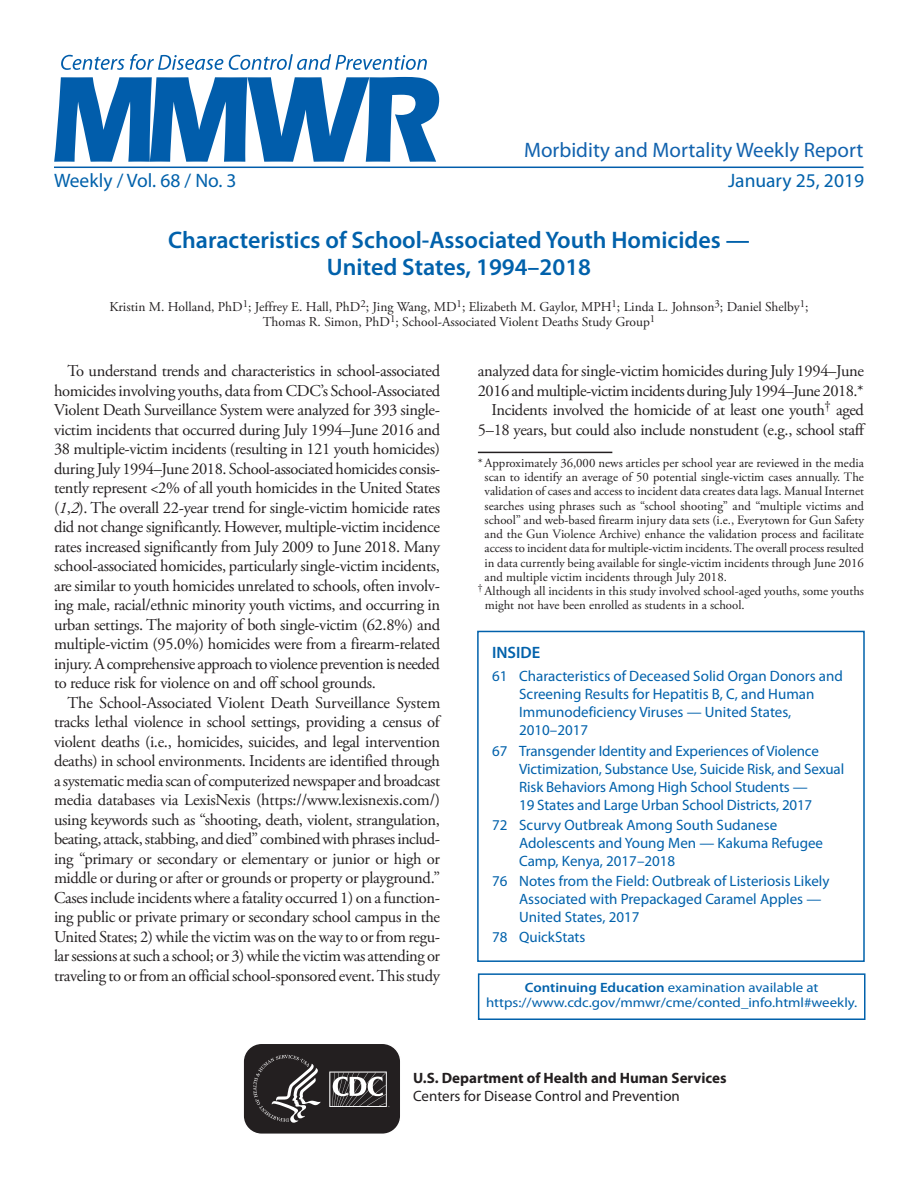
<style>
.page{position:relative;width:918px;height:1188px;background:#fff}
.page>*{position:absolute;margin:0;border:0;box-sizing:border-box;transform-origin:0 0}
.Report_Title{font:600 24px/27px "Myriad Pro";color:#0161ab;text-align:center}
.t1{font:21px "Myriad Pro";color:#1162ae}
.t2{font:19.5px "Myriad Pro";color:#0161ab}
.Paragraph{font:16.5px/19.5px "Adobe Garamond Pro";letter-spacing:-.02em;color:#231f20;text-align:justify}
.inside{font:600 16.5px "Myriad Pro";color:#0161ab}
.t3{font:15px/18px "Myriad Pro";color:#0161ab}
.t4{font:700 15px/18px "Myriad Pro";color:#231f20}
.Author_Names{font:13.5px/15px "Adobe Garamond Pro";color:#231f20;text-align:center}
.ce_callout_box{font:13.5px/15px "Myriad Pro";color:#0161ab;text-align:center;scale:1.1 1}
.Footnote{font:12.75px/14.2px "Adobe Garamond Pro";color:#231f20;text-align:justify}
.footnote_no_rule_tex{font:12.75px/14.2px "Adobe Garamond Pro";color:#231f20}
.s1{font-style:italic}
.s2{font-weight:600}
.s3{font-weight:400}
</style>
<div class="page">
<hr style="left:54px;top:167px;width:810px;height:1px;background:#015dab">
<svg style="left:54px;top:77px;width:385px;height:85px"></svg>
<svg style="left:61px;top:54px;width:366px;height:16px"></svg>
<div style="left:477px;top:631px;width:388px;height:331px;border:2px solid #0161ab"></div>
<div style="left:478px;top:973px;width:388px;height:47px;border:2px solid #0161ab"></div>
<svg style="left:243px;top:1045px;width:157px;height:89px;background:#403c3d"></svg>
<hr style="left:478px;top:452px;width:134px;height:1px;background:#231f20">
<p class="t1" style="left:524px;top:137px;width:341px">Morbidity and Mortality Weekly Report</p>
<p class="t2" style="left:54px;top:170px;width:184px">Weekly / Vol. 68 / No. 3</p>
<p class="t2" style="left:728px;top:170px;width:137px">January 25, 2019</p>
<p class="Report_Title" style="left:168px;top:226px;width:583px">Characteristics of School-Associated Youth Homicides —<br>United States, 1994–2018</p>
<p class="Author_Names" style="left:109px;top:300px;width:701px">Kristin M. Holland, PhD<sup>1</sup>; Jeffrey E. Hall, PhD<sup>2</sup>; Jing Wang, MD<sup>1</sup>; Elizabeth M. Gaylor, MPH<sup>1</sup>; Linda L. Johnson<sup>3</sup>; Daniel Shelby<sup>1</sup>;<br>Thomas R. Simon, PhD<sup>1</sup>; School-Associated Violent Deaths Study Group<sup>1</sup></p>
<p class="Paragraph" style="left:54px;top:362px;width:388px;text-indent:13px">To understand trends and characteristics in school-associated homicides involving youths, data from CDC’s School-Associated Violent Death Surveillance System were analyzed for 393 single&shy;victim incidents that occurred during July 1994–June 2016 and 38 multiple-victim incidents (resulting in 121 youth homicides) during July 1994–June 2018. School-associated homicides consis&shy;tently represent &lt;2% of all youth homicides in the United States (<span class="s1">1</span>,<span class="s1">2</span>). The overall 22-year trend for single-victim homicide rates did not change significantly. However, multiple-victim incidence rates increased significantly from July 2009 to June 2018. Many school-associated homicides, particularly single-victim incidents, are similar to youth homicides unrelated to schools, often involv&shy;ing male, racial/ethnic minority youth victims, and occurring in urban settings. The majority of both single-victim (62.8%) and multiple-victim (95.0%) homicides were from a firearm-related injury. A comprehensive approach to violence prevention is needed to reduce risk for violence on and off school grounds.</p>
<p class="Paragraph" style="left:54px;top:693px;width:388px;text-indent:13px">The School-Associated Violent Death Surveillance System tracks lethal violence in school settings, providing a census of violent deaths (i.e., homicides, suicides, and legal intervention deaths) in school environments. Incidents are identified through a systematic media scan of computerized newspaper and broadcast media databases via LexisNexis (https://www.lexisnexis.com/) using keywords such as “shooting, death, violent, strangulation, beating, attack, stabbing, and died” combined with phrases includ&shy;ing “primary or secondary or elementary or junior or high or middle or during or after or grounds or property or playground.” Cases include incidents where a fatality occurred 1) on a function&shy;ing public or private primary or secondary school campus in the United States; 2) while the victim was on the way to or from regu&shy;lar sessions at such a school; or 3) while the victim was attending or traveling to or from an official school-sponsored event. This study</p>
<p class="Paragraph" style="left:478px;top:362px;width:388px">analyzed data for single-victim homicides during July 1994–June<br>2016 and multiple-victim incidents during July 1994–June 2018.*</p>
<p class="Paragraph" style="left:478px;top:401px;width:388px;text-align:right">Incidents involved the homicide of at least one youth<sup>†</sup> aged<br>5–18 years, but could also include nonstudent (e.g., school staff</p>
<p class="Footnote" style="left:485px;top:456px;width:381px;text-indent:-7px">*Approximately 36,000 news articles per school year are reviewed in the media scan to identify an average of 50 potential single-victim cases annually. The validation of cases and access to incident data creates data lags. Manual Internet searches using phrases such as “school shooting” and “multiple victims and school” and web-based firearm injury data sets (i.e., Everytown for Gun Safety and the Gun Violence Archive) enhance the validation process and facilitate access to incident data for multiple-victim incidents. The overall process resulted in data currently being available for single-victim incidents through June 2016 and multiple victim incidents through July 2018.</p>
<p class="footnote_no_rule_tex" style="left:485px;top:584px;width:381px;text-indent:-7px"><sup>†</sup> Although all incidents in this study involved school-aged youths, some youths might not have been enrolled as students in a school.</p>
<h1 class="inside" style="left:492px;top:643px;width:50px">INSIDE</h1>
<p class="t3" style="left:519px;top:668px;width:325px;text-indent:-27px">61 Characteristics of Deceased Solid Organ Donors and Screening Results for Hepatitis B, C, and Human Immunodeficiency Viruses — United States, 2010–2017</p>
<p class="t3" style="left:519px;top:742px;width:327px;text-indent:-27px">67 Transgender Identity and Experiences of Violence Victimization, Substance Use, Suicide Risk, and Sexual Risk Behaviors Among High School Students —<br>19 States and Large Urban School Districts, 2017</p>
<p class="t3" style="left:519px;top:816px;width:305px;text-indent:-27px">72 Scurvy Outbreak Among South Sudanese<br>Adolescents and Young Men — Kakuma Refugee<br>Camp, Kenya, 2017–2018</p>
<p class="t3" style="left:519px;top:872px;width:312px;text-indent:-27px">76 Notes from the Field: Outbreak of Listeriosis Likely<br>Associated with Prepackaged Caramel Apples —<br>United States, 2017</p>
<p class="t3" style="left:492px;top:928px;width:95px">78 QuickStats</p>
<p class="ce_callout_box" style="left:486px;top:980px;width:339px"><span class="s2">Continuing Education</span> examination available at https://www.cdc.gov/mmwr/cme/conted_info.html#weekly.</p>
<p class="t4" style="left:413px;top:1069px;width:315px">U.S. Department of Health and Human Services<br><span class="s3">Centers for Disease Control and Prevention</span></p>
</div>
